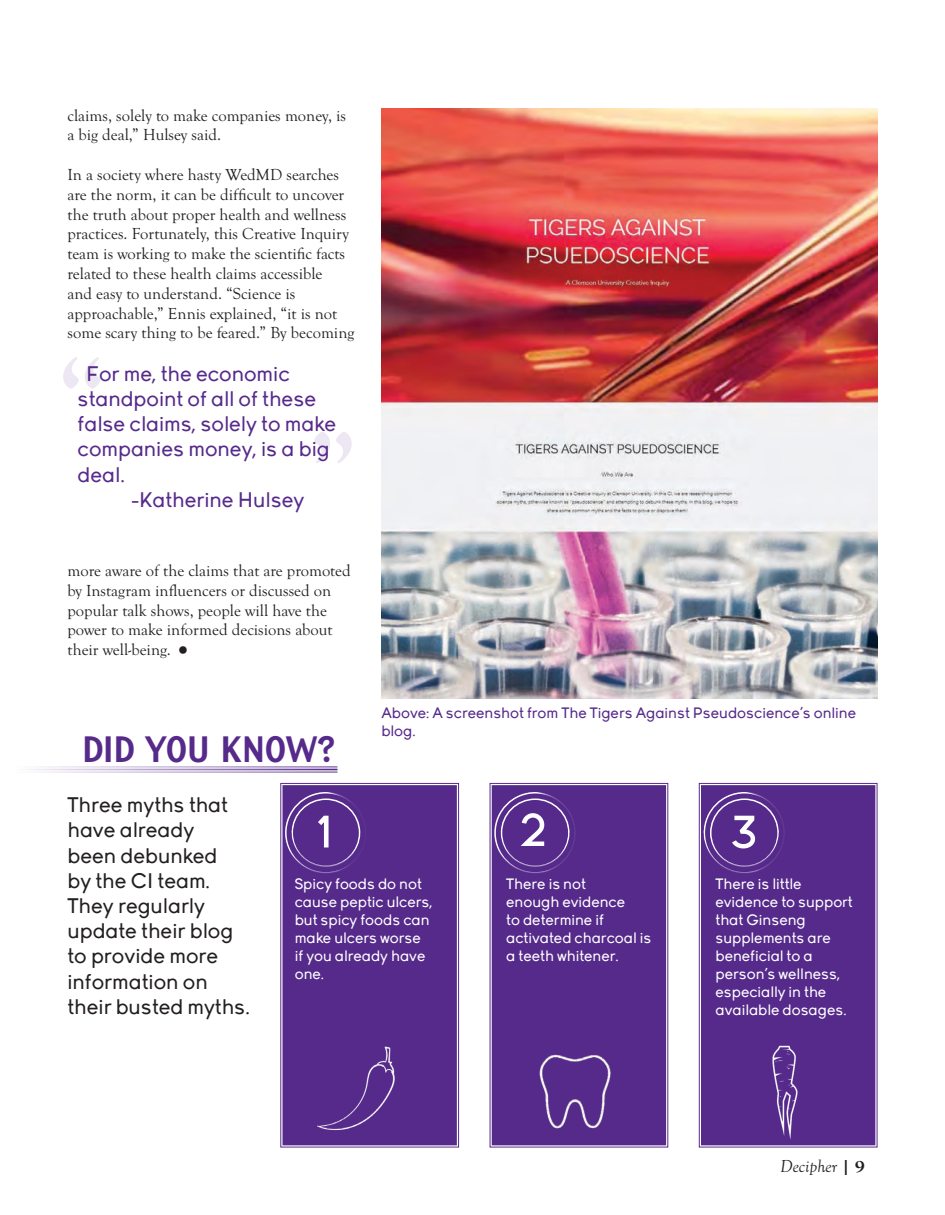
<style>
.page{position:relative;width:945px;height:1215px;background:#fff}
.page>*{position:absolute;margin:0;border:0;box-sizing:border-box;transform-origin:0 0}
.t1{font:700 expanded 108px "Goudy Old Sty TOT";color:#562a8b}
.Quotes{font:54px "Young";color:#fff}
.Titles{font:27px "Petite France";color:#562a8b}
.Quotes-2{font:21px/25.2px "Young";color:#231f20}
.t2{font:21px/25.2px "Young";color:#562a8b}
.t3{font:italic 18px "Goudy Old Sty TOT";color:#231f20}
.t4{font:18px "Petite France";color:#231f20}
.Body_Text{font:16.5px/19.8px "Goudy Old Sty TOT";color:#231f20}
.Captions{font:15px/18px "Young";color:#fff}
.Captions-2{font:15px/18px "Young";color:#562a8b}
.s1{font-weight:700;font-style:normal;font-stretch:expanded}
</style>
<div class="page">
<div style="left:280px;top:783px;width:179px;height:365px;background:#562a8b"></div>
<div style="left:283px;top:785px;width:174px;height:360px;border:2px solid #562a8b"></div>
<div style="left:286px;top:788px;width:168px;height:354px;border:1px solid #562a8b"></div>
<svg style="left:489px;top:783px;width:180px;height:365px;background:#5c328f"></svg>
<div style="left:492px;top:785px;width:174px;height:360px;border:2px solid #562a8b"></div>
<div style="left:495px;top:788px;width:168px;height:354px;border:1px solid #562a8b"></div>
<svg style="left:698px;top:783px;width:180px;height:365px;background:#5c328f"></svg>
<div style="left:701px;top:785px;width:174px;height:360px;border:2px solid #562a8b"></div>
<div style="left:704px;top:788px;width:168px;height:354px;border:1px solid #562a8b"></div>
<img style="left:381px;top:108px;width:497px;height:591px">
<hr style="left:14px;top:767px;width:324px;height:1px;background:#562a8b">
<hr style="left:14px;top:769px;width:324px;height:1px;background:#562a8b">
<hr style="left:14px;top:772px;width:324px;height:1px;background:#562a8b">
<div style="left:280px;top:1015px;width:172px;height:133px;background:#562a8b"></div>
<img style="left:538px;top:1054px;width:75px;height:77px">
<img style="left:723px;top:1032px;width:124px;height:116px">
<div style="left:285px;top:792px;width:82px;height:82px;border:2px solid #fff;border-radius:50%"></div>
<div style="left:292px;top:798px;width:68px;height:69px;border:2px solid #fff;border-radius:50%"></div>
<div style="left:494px;top:792px;width:82px;height:82px;border:2px solid #fff;border-radius:50%"></div>
<div style="left:501px;top:798px;width:69px;height:69px;border:2px solid #fff;border-radius:50%"></div>
<div style="left:704px;top:792px;width:81px;height:82px;border:2px solid #fff;border-radius:50%"></div>
<div style="left:710px;top:798px;width:69px;height:69px;border:2px solid #fff;border-radius:50%"></div>
<p class="Body_Text" style="left:68px;top:105px;width:280px">claims, solely to make companies money, is a big deal,” Hulsey said.</p>
<p class="Body_Text" style="left:68px;top:165px;width:288px">In a society where hasty WedMD searches are the norm, it can be difficult to uncover the truth about proper health and wellness practices. Fortunately, this Creative Inquiry team is working to make the scientific facts related to these health claims accessible<br>and easy to understand. “Science is approachable,” Ennis explained, “it is not some scary thing to be feared.” By becoming</p>
<h1 class="t1" style="left:57px;top:337px;width:49px">“</h1>
<p class="t2" style="left:78px;top:362px;width:260px;text-indent:9px">For me, the economic standpoint of all of these false claims, solely to make companies money, is a big deal.</p>
<p class="t2" style="left:132px;top:488px;width:174px">-Katherine Hulsey</p>
<h1 class="t1" style="left:310px;top:411px;width:49px">”</h1>
<p class="Body_Text" style="left:68px;top:561px;width:285px">more aware of the claims that are promoted by Instagram influencers or discussed on popular talk shows, people will have the power to make informed decisions about their well-being.</p>
<p class="t4" style="left:179px;top:636px;width:10px">•</p>
<p class="Titles" style="left:82px;top:729px;width:255px">DID YOU KNOW?</p>
<p class="Captions-2" style="left:381px;top:704px;width:476px">Above: A screenshot from The Tigers Against Pseudoscience's online blog.</p>
<p class="Quotes-2" style="left:68px;top:793px;width:184px">Three myths that have already<br>been debunked<br>by the CI team.<br>They regularly update their blog to provide more information on their busted myths.</p>
<p class="Quotes" style="left:317px;top:799px;width:19px">1</p>
<p class="Quotes" style="left:520px;top:797px;width:28px">2</p>
<p class="Quotes" style="left:729px;top:799px;width:30px">3</p>
<p class="Captions" style="left:295px;top:875px;width:139px">Spicy foods do not cause peptic ulcers, but spicy foods can make ulcers worse if you already have one.</p>
<p class="Captions" style="left:506px;top:875px;width:147px">There is not<br>enough evidence<br>to determine if activated charcoal is a teeth whitener.</p>
<p class="Captions" style="left:716px;top:875px;width:139px">There is little evidence to support that Ginseng supplements are beneficial to a person's wellness, especially in the available dosages.</p>
<p class="t3" style="left:780px;top:1156px;width:86px">Decipher <span class="s1">| 9</span></p>
</div>
